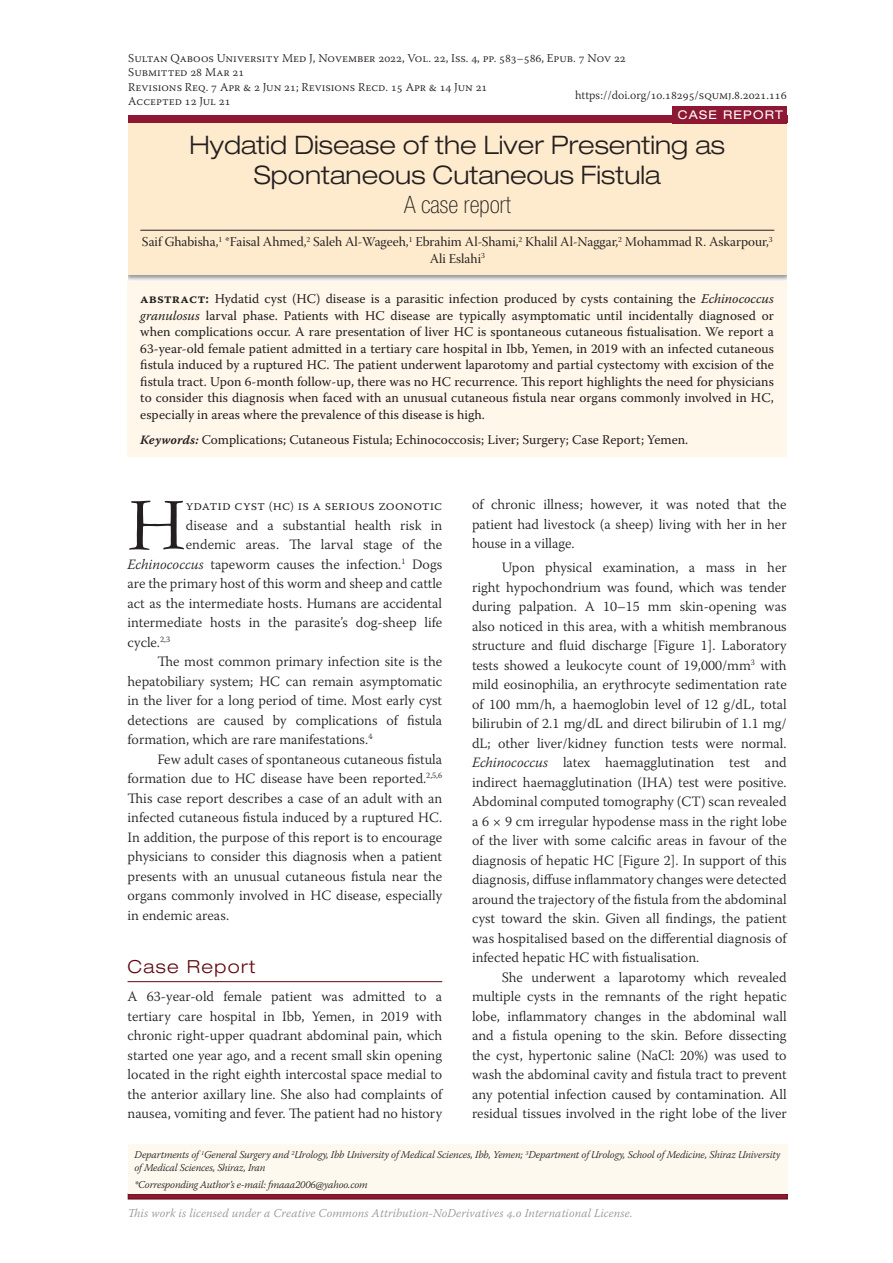
<style>
.page{position:relative;width:893px;height:1263px;background:#fff}
.page>*{position:absolute;margin:0;border:0;box-sizing:border-box;transform-origin:0 0}
.Text_Para_1_Drop{font:76.8px "Garamond";color:#231f20}
.Manuscript_Title{font:300 expanded 25.5px/30px "Helvetica Neue LT Pro";color:#231f20;text-align:center}
.Manuscript_SubTitle{font:100 condensed 24px "Helvetica Neue LT Pro";color:#231f20}
.Heading1{font:300 expanded 18px "Helvetica Neue LT Pro";letter-spacing:.075em;color:#60080e}
.Text_Para_2{font:300 14.25px/19.5px "Warnock Pro";color:#231f20;text-align:justify}
.Text_Para_1{font:300 14.25px/19.5px "Warnock Pro";color:#231f20;text-align:justify}
.Text_Para_1_Drop-2{font:300 14.25px "Warnock Pro";color:#231f20}
.Manuscript_Authors{font:13.5px/16.2px "Warnock Pro Subh";color:#231f20;text-align:center}
.Abstract_Keyword_Tex{font:13.35px/16.5px "Warnock Pro";color:#231f20;text-align:justify}
.Top_Grey_Box_Header{font:300 12px "Warnock Pro";color:#231f20}
.Coverpage_Smallprint{font:italic 300 12px "Warnock Pro";letter-spacing:.01em;color:#939598}
.Field{font:expanded 12px "Helvetica Neue LT Pro";letter-spacing:.1em;color:#fff}
.Author_Address{font:italic 300 10.5px/12.6px "Warnock Pro";letter-spacing:-.015em;color:#231f20}
.s1{font-family:"Warnock Pro Bold Disp";font-weight:400}
.s2{font-family:"Warnock Pro Semibold Capt";font-size:13.5px}
.s3{font-style:italic}
.s4{font-family:"Warnock Pro Semibold It Capt";font-size:12.75px}
.s5{font-size:12px}
</style>
<div class="page">
<svg style="left:128px;top:1194px;width:659px;height:5px;background:#84152c"></svg>
<div style="left:128px;top:1144px;width:659px;height:50px;background:#fef9ef"></div>
<div style="left:123px;top:121px;width:668px;height:161px;background:#231f20;opacity:.5"></div>
<div style="left:128px;top:123px;width:659px;height:152px;background:#feeacc"></div>
<hr style="left:140px;top:230px;width:634px;height:1px;background:#231f20">
<div style="left:113px;top:118px;width:15px;height:207px;background:#fff"></div>
<div style="left:787px;top:123px;width:15px;height:202px;background:#fff"></div>
<hr style="left:128px;top:981px;width:314px;height:1px;background:#60080e">
<div style="left:128px;top:116px;width:659px;height:7px;background:#8e1834"></div>
<div style="left:673px;top:106px;width:114px;height:17px;background:#8e1834"></div>
<div style="left:128px;top:281px;width:659px;height:176px;background:#fef7ea"></div>
<p class="Top_Grey_Box_Header" style="left:128px;top:51px;width:499px">Sultan Qaboos University Med J, November 2022, Vol. 22, Iss. 4, pp. 583<span class="s1">–</span>586, Epub. 7 Nov 22</p>
<p class="Top_Grey_Box_Header" style="left:128px;top:65px;width:118px">Submitted 28 Mar 21</p>
<p class="Top_Grey_Box_Header" style="left:128px;top:79px;width:361px">Revisions Req. 7 Apr &amp; 2 Jun 21; Revisions Recd. 15 Apr &amp; 14 Jun 21</p>
<p class="Top_Grey_Box_Header" style="left:128px;top:94px;width:104px">Accepted 12 Jul 21</p>
<p class="Top_Grey_Box_Header" style="left:575px;top:88px;width:213px">https://doi.org/10.18295/squmj.8.2021.116</p>
<p class="Field" style="left:678px;top:108px;width:106px">CASE REPORT</p>
<p class="Manuscript_Title" style="left:190px;top:130px;width:537px">Hydatid Disease of the Liver Presenting as<br>Spontaneous Cutaneous Fistula</p>
<p class="Manuscript_SubTitle" style="left:404px;top:192px;width:108px">A case report</p>
<p class="Manuscript_Authors" style="left:142px;top:235px;width:632px">Saif Ghabisha,<sup>1</sup> *Faisal Ahmed,<sup>2</sup> Saleh Al-Wageeh,<sup>1</sup> Ebrahim Al-Shami,<sup>2</sup> Khalil Al-Naggar,<sup>2</sup> Mohammad R. Askarpour,<sup>3<br></sup>Ali Eslahi<sup>3</sup></p>
<p class="Abstract_Keyword_Tex" style="left:140px;top:290px;width:635px"><span class="s2">abstract:</span> Hydatid cyst (HC) disease is a parasitic infection produced by cysts containing the <span class="s3">Echinococcus granulosus</span> larval phase. Patients with HC disease are typically asymptomatic until incidentally diagnosed or when complications occur. A rare presentation of liver HC is spontaneous cutaneous fistualisation. We report a 63-year-old female patient admitted in a tertiary care hospital in Ibb, Yemen, in 2019 with an infected cutaneous fistula induced by a ruptured HC. The patient underwent laparotomy and partial cystectomy with excision of the fistula tract. Upon 6-month follow-up, there was no HC recurrence. This report highlights the need for physicians to consider this diagnosis when faced with an unusual cutaneous fistula near organs commonly involved in HC, especially in areas where the prevalence of this disease is high.</p>
<p class="Abstract_Keyword_Tex" style="left:140px;top:431px;width:549px"><span class="s4">Keywords:</span> Complications; Cutaneous Fistula; Echinococcosis; Liver; Surgery; Case Report; Yemen.</p>
<p class="Text_Para_1_Drop" style="left:128px;top:473px;width:60px">H</p>
<p class="Text_Para_1_Drop-2" style="left:186px;top:497px;width:258px">ydatid cyst <span class="s5">(</span>hc<span class="s5">)</span> is a serious zoonotic</p>
<p class="Text_Para_1_Drop-2" style="left:186px;top:516px;width:258px">disease and a substantial health risk in</p>
<p class="Text_Para_1_Drop-2" style="left:186px;top:536px;width:258px">endemic areas. The larval stage of the</p>
<p class="Text_Para_1_Drop-2" style="left:128px;top:555px;width:316px"><span class="s3">Echinococcus</span> tapeworm causes the infection.<sup>1</sup> Dogs</p>
<p class="Text_Para_1_Drop-2" style="left:128px;top:575px;width:316px">are the primary host of this worm and sheep and cattle</p>
<p class="Text_Para_1_Drop-2" style="left:128px;top:594px;width:316px">act as the intermediate hosts. Humans are accidental</p>
<p class="Text_Para_1_Drop-2" style="left:128px;top:614px;width:316px">intermediate hosts in the parasite’s dog-sheep life</p>
<p class="Text_Para_1_Drop-2" style="left:128px;top:633px;width:44px">cycle.<sup>2,3</sup></p>
<p class="Text_Para_2" style="left:128px;top:651px;width:316px;text-indent:30px">The most common primary infection site is the hepatobiliary system; HC can remain asymptomatic in the liver for a long period of time. Most early cyst detections are caused by complications of fistula formation, which are rare manifestations.<sup>4</sup></p>
<p class="Text_Para_2" style="left:128px;top:749px;width:316px;text-indent:30px">Few adult cases of spontaneous cutaneous fistula formation due to HC disease have been reported.<sup>2,5,6<br></sup>This case report describes a case of an adult with an infected cutaneous fistula induced by a ruptured HC.<br>In addition, the purpose of this report is to encourage physicians to consider this diagnosis when a patient presents with an unusual cutaneous fistula near the organs commonly involved in HC disease, especially in endemic areas.</p>
<p class="Heading1" style="left:128px;top:956px;width:129px">Case Report</p>
<p class="Text_Para_1" style="left:128px;top:986px;width:316px">A 63-year-old female patient was admitted to a tertiary care hospital in Ibb, Yemen, in 2019 with chronic right-upper quadrant abdominal pain, which started one year ago, and a recent small skin opening located in the right eighth intercostal space medial to the anterior axillary line. She also had complaints of nausea, vomiting and fever. The patient had no history</p>
<p class="Text_Para_1" style="left:472px;top:495px;width:316px">of chronic illness; however, it was noted that the patient had livestock (a sheep) living with her in her house in a village.</p>
<p class="Text_Para_2" style="left:472px;top:557px;width:316px;text-indent:30px">Upon physical examination, a mass in her right hypochondrium was found, which was tender during palpation. A 10–15 mm skin-opening was also noticed in this area, with a whitish membranous structure and fluid discharge [Figure 1]. Laboratory tests showed a leukocyte count of 19,000/mm<sup>3</sup> with mild eosinophilia, an erythrocyte sedimentation rate of 100 mm/h, a haemoglobin level of 12 g/dL, total bilirubin of 2.1 mg/dL and direct bilirubin of 1.1 mg/ dL; other liver/kidney function tests were normal.<br><span class="s3">Echinococcus</span> latex haemagglutination test and indirect haemagglutination (IHA) test were positive.<br>Abdominal computed tomography (CT) scan revealed a 6 × 9 cm irregular hypodense mass in the right lobe of the liver with some calcific areas in favour of the diagnosis of hepatic HC [Figure 2]. In support of this diagnosis, diffuse inflammatory changes were detected around the trajectory of the fistula from the abdominal cyst toward the skin. Given all findings, the patient was hospitalised based on the differential diagnosis of infected hepatic HC with fistualisation.</p>
<p class="Text_Para_2" style="left:472px;top:967px;width:316px;text-indent:30px">She underwent a laparotomy which revealed multiple cysts in the remnants of the right hepatic lobe, inflammatory changes in the abdominal wall and a fistula opening to the skin. Before dissecting the cyst, hypertonic saline (NaCl: 20%) was used to wash the abdominal cavity and fistula tract to prevent any potential infection caused by contamination. All residual tissues involved in the right lobe of the liver</p>
<p class="Author_Address" style="left:134px;top:1148px;width:647px">Departments of <sup>1</sup>General Surgery and <sup>2</sup>Urology, Ibb University of Medical Sciences, Ibb, Yemen; <sup>3</sup>Department of Urology, School of Medicine, Shiraz University of Medical Sciences, Shiraz, Iran</p>
<p class="Author_Address" style="left:134px;top:1178px;width:235px">*Corresponding Author’s e-mail: fmaaa2006@yahoo.com</p>
<p class="Coverpage_Smallprint" style="left:128px;top:1206px;width:506px">This work is licensed under a Creative Commons Attribution-NoDerivatives 4.0 International License.</p>
</div>
